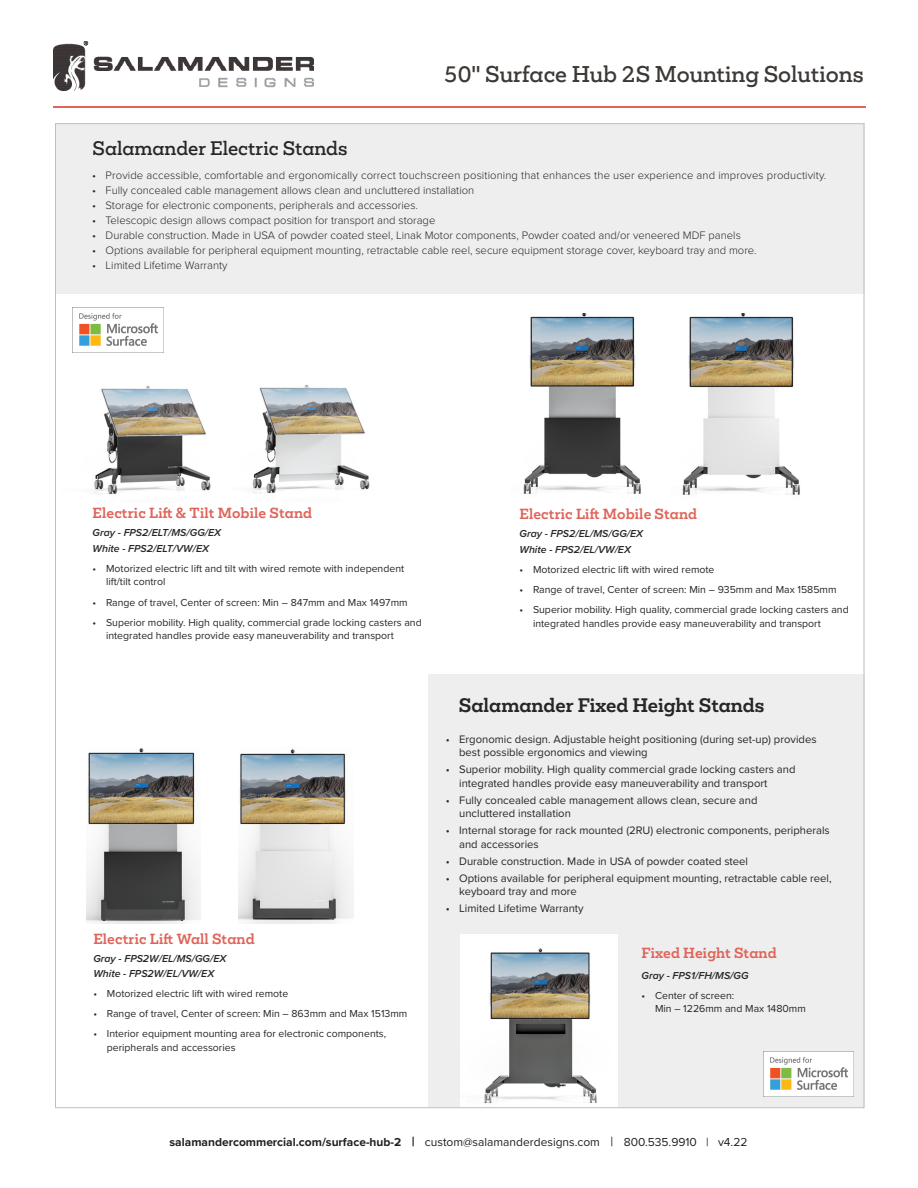
<style>
.page{position:relative;width:918px;height:1188px;background:#fff}
.page>*{position:absolute;margin:0;border:0;box-sizing:border-box;transform-origin:0 0}
.t1{font:500 21px "Mokoko";color:#3c3835}
.t2{font:700 18px "Mokoko";color:#252726}
.t3{font:500 18px "Mokoko";color:#252726}
.t4{font:700 13.5px "Mokoko";letter-spacing:.01em;color:#df655a}
.t5{font:12px "Proxima Nova";color:#231f20}
.t6{font:300 11.25px "Proxima Nova";color:#252726}
.t7{font:11.25px/13.5px "Proxima Nova";color:#252726}
.t8{font:10.5px/13.5px "Proxima Nova";color:#252726}
.t9{font:italic 600 10.5px "Proxima Nova";color:#252726}
.s1{font-weight:700}
.s2{font-weight:700;font-size:13.5px}
.s3{font-size:13.5px}
</style>
<div class="page">
<div style="left:428px;top:675px;width:436px;height:432px;background:#eeeeef"></div>
<div style="left:55px;top:123px;width:810px;height:171px;background:#eeeeef"></div>
<img style="left:523px;top:313px;width:118px;height:181px">
<img style="left:72px;top:347px;width:139px;height:147px">
<img style="left:54px;top:41px;width:259px;height:50px">
<img style="left:73px;top:307px;width:90px;height:45px">
<img style="left:460px;top:935px;width:158px;height:172px">
<hr style="left:53px;top:106px;width:813px;height:2px;background:#df655a">
<img style="left:87px;top:748px;width:114px;height:175px">
<img style="left:763px;top:1052px;width:90px;height:45px">
<img style="left:252px;top:384px;width:118px;height:109px">
<img style="left:682px;top:313px;width:118px;height:182px">
<img style="left:238px;top:749px;width:115px;height:174px">
<p class="t1" style="left:444px;top:60px;width:421px">50" Surface Hub 2S Mounting Solutions</p>
<p class="t3" style="left:93px;top:136px;width:257px">Salamander Electric Stands</p>
<p class="t6" style="left:92px;top:167px;width:736px">• Provide accessible, comfortable and ergonomically correct touchscreen positioning that enhances the user experience and improves productivity.</p>
<p class="t6" style="left:92px;top:182px;width:384px">• Fully concealed cable management allows clean and uncluttered installation</p>
<p class="t6" style="left:92px;top:197px;width:327px">• Storage for electronic components, peripherals and accessories.</p>
<p class="t6" style="left:92px;top:212px;width:345px">• Telescopic design allows compact position for transport and storage</p>
<p class="t6" style="left:92px;top:227px;width:650px">• Durable construction. Made in USA of powder coated steel, Linak Motor components, Powder coated and/or veneered MDF panels</p>
<p class="t6" style="left:92px;top:242px;width:666px">• Options available for peripheral equipment mounting, retractable cable reel, secure equipment storage cover, keyboard tray and more.</p>
<p class="t6" style="left:92px;top:257px;width:137px">• Limited Lifetime Warranty</p>
<p class="t4" style="left:93px;top:504px;width:221px">Electric Lift &amp; Tilt Mobile Stand</p>
<p class="t9" style="left:93px;top:525px;width:130px">Gray - FPS2/ELT/MS/GG/EX</p>
<p class="t9" style="left:93px;top:540px;width:118px">White - FPS2/ELT/VW/EX</p>
<p class="t8" style="left:106px;top:561px;width:300px;text-indent:-14px">• Motorized electric lift and tilt with wired remote with independent lift/tilt control</p>
<p class="t8" style="left:93px;top:595px;width:317px">• Range of travel, Center of screen: Min – 847mm and Max 1497mm</p>
<p class="t8" style="left:106px;top:615px;width:317px;text-indent:-14px">• Superior mobility. High quality, commercial grade locking casters and integrated handles provide easy maneuverability and transport</p>
<p class="t4" style="left:93px;top:930px;width:163px">Electric Lift Wall Stand</p>
<p class="t9" style="left:93px;top:951px;width:135px">Gray - FPS2W/EL/MS/GG/EX</p>
<p class="t9" style="left:93px;top:965px;width:122px">White - FPS2W/EL/VW/EX</p>
<p class="t8" style="left:93px;top:986px;width:196px">• Motorized electric lift with wired remote</p>
<p class="t8" style="left:93px;top:1006px;width:316px">• Range of travel, Center of screen: Min – 863mm and Max 1513mm</p>
<p class="t8" style="left:107px;top:1027px;width:281px;text-indent:-13px">• Interior equipment mounting area for electronic components, peripherals and accessories</p>
<p class="t4" style="left:520px;top:505px;width:179px">Electric Lift Mobile Stand</p>
<p class="t9" style="left:520px;top:525px;width:125px">Gray - FPS2/EL/MS/GG/EX</p>
<p class="t9" style="left:520px;top:541px;width:113px">White - FPS2/EL/VW/EX</p>
<p class="t8" style="left:520px;top:562px;width:196px">• Motorized electric lift with wired remote</p>
<p class="t8" style="left:520px;top:582px;width:319px">• Range of travel, Center of screen: Min – 935mm and Max 1585mm</p>
<p class="t8" style="left:533px;top:603px;width:317px;text-indent:-14px">• Superior mobility. High quality, commercial grade locking casters and integrated handles provide easy maneuverability and transport</p>
<p class="t2" style="left:459px;top:693px;width:307px">Salamander Fixed Height Stands</p>
<p class="t7" style="left:459px;top:732px;width:359px;text-indent:-14px">• Ergonomic design. Adjustable height positioning (during set-up) provides best possible ergonomics and viewing</p>
<p class="t7" style="left:459px;top:762px;width:338px;text-indent:-14px">• Superior mobility. High quality commercial grade locking casters and integrated handles provide easy maneuverability and transport</p>
<p class="t7" style="left:459px;top:793px;width:300px;text-indent:-14px">• Fully concealed cable management allows clean, secure and uncluttered installation</p>
<p class="t7" style="left:459px;top:823px;width:372px;text-indent:-14px">• Internal storage for rack mounted (2RU) electronic components, peripherals and accessories</p>
<p class="t7" style="left:446px;top:854px;width:304px">• Durable construction. Made in USA of powder coated steel</p>
<p class="t7" style="left:459px;top:871px;width:374px;text-indent:-14px">• Options available for peripheral equipment mounting, retractable cable reel, keyboard tray and more</p>
<p class="t7" style="left:446px;top:901px;width:140px">• Limited Lifetime Warranty</p>
<p class="t4" style="left:642px;top:944px;width:137px">Fixed Height Stand</p>
<p class="t9" style="left:642px;top:967px;width:109px">Gray - FPS1/FH/MS/GG</p>
<p class="t8" style="left:655px;top:988px;width:152px;text-indent:-14px">• Center of screen:<br>Min – 1226mm and Max 1480mm</p>
<p class="t5" style="left:170px;top:1133px;width:579px"><span class="s1">salamandercommercial.com/surface-hub-2</span> <span class="s2">|</span> custom@salamanderdesigns.com <span class="s3">|</span> 800.535.9910 | v4.22</p>
</div>
